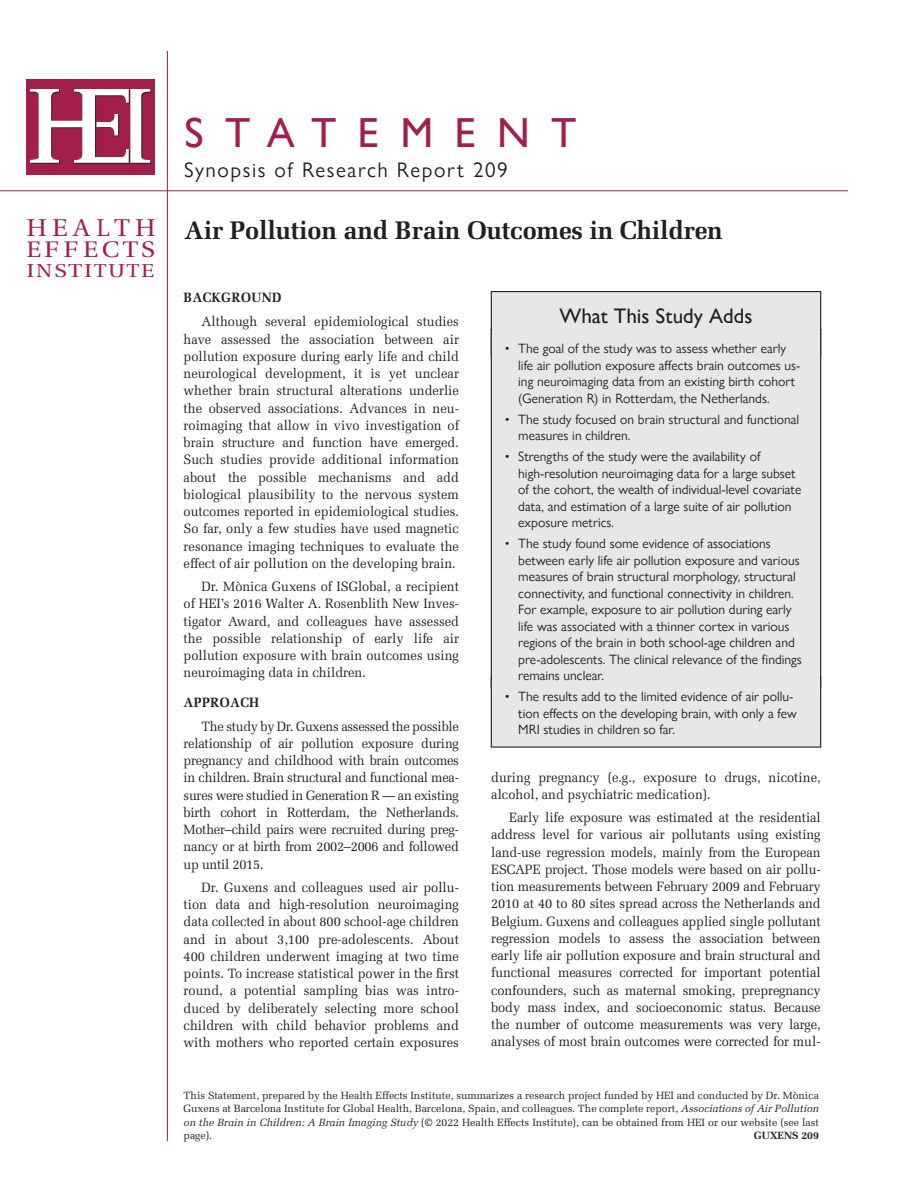
<style>
.page{position:relative;width:918px;height:1188px;background:#fff}
.page>*{position:absolute;margin:0;border:0;box-sizing:border-box;transform-origin:0 0}
.t1{font:500 42px "Gill Sans Nova";letter-spacing:.5em;color:#a21e4b}
.t2{font:700 25.5px "Melior LT Pro";letter-spacing:-.01em;color:#231f20}
.t3{font:24.3px "Utopia";letter-spacing:.205em;color:#a21e4b;scale:1.06 1}
.t4{font:22.5px "Utopia";letter-spacing:.14em;color:#a21e4b;scale:1.08 1}
.t5{font:21px "Gill Sans Nova";letter-spacing:.075em;color:#231f20}
.t6{font:500 21px "Gill Sans Nova";color:#231f20}
.t7{font:18.6px "Utopia";letter-spacing:.07em;color:#a21e4b;scale:1.25 1}
.t8{font:13.5px/17.2px "Melior LT Pro";color:#231f20;text-align:justify;scale:.95 1}
.t9{font:13.5px/16.5px "Gill Sans Nova";color:#231f20}
.t10{font:700 13.5px "Melior LT Pro";letter-spacing:.025em;color:#231f20;scale:.95 1}
.t11{font:10.5px/13.5px "Melior LT Pro";color:#231f20;text-align:justify}
.t12{font:700 10.5px "Melior LT Pro";color:#231f20}
.s1{font-style:italic}
</style>
<div class="page">
<hr style="left:167px;top:51px;width:1px;height:1090px;background:#a21e4b">
<hr style="left:0;top:190px;width:848px;height:1px;background:#a21e4b">
<div style="left:491px;top:292px;width:330px;height:46px;background:#e6e7e9"></div>
<div style="left:491px;top:291px;width:330px;height:66px;border:1px solid #231f20"></div>
<div style="left:491px;top:332px;width:330px;height:361px;background:#e6e7e9"></div>
<hr style="left:491px;top:329px;width:1px;height:360px;background:#231f20">
<hr style="left:820px;top:329px;width:1px;height:360px;background:#231f20">
<div style="left:491px;top:680px;width:330px;height:67px;background:#e6e7e9"></div>
<div style="left:27px;top:79px;width:128px;height:95px;background:#a21e4b"></div>
<svg style="left:30px;top:89px;width:121px;height:75px"></svg>
<h3 class="t3" style="left:26px;top:214px;width:124px">HEALTH</h3>
<h3 class="t4" style="left:26px;top:237px;width:121px">EFFECTS</h3>
<h3 class="t7" style="left:26px;top:260px;width:104px">INSTITUTE</h3>
<h1 class="t1" style="left:184px;top:107px;width:394px">STATEMENT</h1>
<h3 class="t5" style="left:184px;top:157px;width:325px">Synopsis of Research Report 209</h3>
<h2 class="t2" style="left:184px;top:215px;width:540px">Air Pollution and Brain Outcomes in Children</h2>
<p class="t10" style="left:184px;top:289px;width:104px">BACKGROUND</p>
<p class="t8" style="left:184px;top:313px;width:291px;text-indent:18px">Although several epidemiological studies have assessed the association between air pollution exposure during early life and child neurological development, it is yet unclear whether brain structural alterations underlie the observed associations. Advances in neu&shy;roimaging that allow in vivo investigation of brain structure and function have emerged.<br>Such studies provide additional information about the possible mechanisms and add biological plausibility to the nervous system outcomes reported in epidemiological studies.<br>So far, only a few studies have used magnetic resonance imaging techniques to evaluate the effect of air pollution on the developing brain.</p>
<p class="t8" style="left:184px;top:578px;width:291px;text-indent:18px">Dr. Mònica Guxens of ISGlobal, a recipient of HEI’s 2016 Walter A. Rosenblith New Inves&shy;tigator Award, and colleagues have assessed the possible relationship of early life air pollution exposure with brain outcomes using neuroimaging data in children.</p>
<p class="t10" style="left:184px;top:694px;width:81px">APPROACH</p>
<p class="t8" style="left:184px;top:717px;width:291px;text-indent:18px">The study by Dr. Guxens assessed the possible relationship of air pollution exposure during pregnancy and childhood with brain outcomes in children. Brain structural and functional mea&shy;sures were studied in Generation R — an existing birth cohort in Rotterdam, the Netherlands.<br>Mother–child pairs were recruited during preg&shy;nancy or at birth from 2002–2006 and followed up until 2015.</p>
<p class="t8" style="left:184px;top:879px;width:291px;text-indent:18px">Dr. Guxens and colleagues used air pollu&shy;tion data and high-resolution neuroimaging data collected in about 800 school-age children and in about 3,100 pre-adolescents. About 400 children underwent imaging at two time points. To increase statistical power in the first round, a potential sampling bias was intro&shy;duced by deliberately selecting more school children with child behavior problems and with mothers who reported certain exposures</p>
<h3 class="t6" style="left:559px;top:303px;width:195px">What This Study Adds</h3>
<p class="t9" style="left:518px;top:340px;width:284px;text-indent:-14px">• The goal of the study was to assess whether early life air pollution exposure affects brain outcomes us&shy;ing neuroimaging data from an existing birth cohort (Generation R) in Rotterdam, the Netherlands.</p>
<p class="t9" style="left:518px;top:411px;width:282px;text-indent:-14px">• The study focused on brain structural and functional measures in children.</p>
<p class="t9" style="left:518px;top:448px;width:285px;text-indent:-14px">• Strengths of the study were the availability of high-resolution neuroimaging data for a large subset of the cohort, the wealth of individual-level covariate data, and estimation of a large suite of air pollution exposure metrics.</p>
<p class="t9" style="left:518px;top:535px;width:285px;text-indent:-14px">• The study found some evidence of associations between early life air pollution exposure and various measures of brain structural morphology, structural connectivity, and functional connectivity in children.<br>For example, exposure to air pollution during early life was associated with a thinner cortex in various regions of the brain in both school-age children and pre-adolescents. The clinical relevance of the findings remains unclear.</p>
<p class="t9" style="left:518px;top:688px;width:280px;text-indent:-14px">• The results add to the limited evidence of air pollu&shy;tion effects on the developing brain, with only a few<br>MRI studies in children so far.</p>
<p class="t8" style="left:491px;top:768px;width:348px">during pregnancy (e.g., exposure to drugs, nicotine, alcohol, and psychiatric medication).</p>
<p class="t8" style="left:491px;top:809px;width:348px;text-indent:18px">Early life exposure was estimated at the residential address level for various air pollutants using existing land-use regression models, mainly from the European ESCAPE project. Those models were based on air pollu&shy;tion measurements between February 2009 and February 2010 at 40 to 80 sites spread across the Netherlands and Belgium. Guxens and colleagues applied single pollutant regression models to assess the association between early life air pollution exposure and brain structural and functional measures corrected for important potential confounders, such as maternal smoking, prepregnancy body mass index, and socioeconomic status. Because the number of outcome measurements was very large, analyses of most brain outcomes were corrected for mul-</p>
<p class="t11" style="left:184px;top:1089px;width:637px">This Statement, prepared by the Health Effects Institute, summarizes a research project funded by HEI and conducted by Dr. Mònica Guxens at Barcelona Institute for Global Health, Barcelona, Spain, and colleagues. The complete report, <span class="s1">Associations of Air Pollution on the Brain in Children: A Brain Imaging Study</span> (© 2022 Health Effects Institute), can be obtained from HEI or our website (see last page).</p>
<p class="t12" style="left:754px;top:1129px;width:67px">GUXENS 209</p>
</div>
